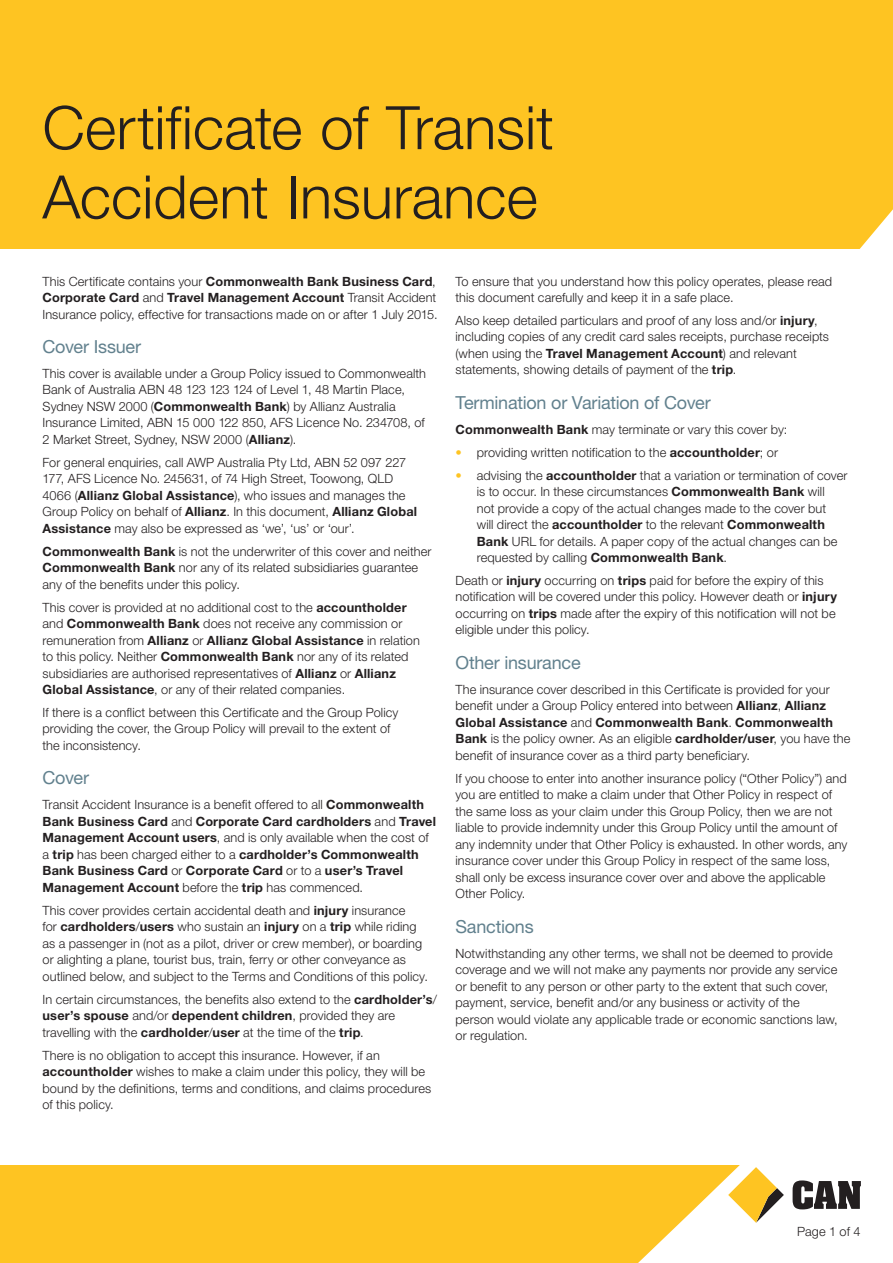
<style>
.page{position:relative;width:893px;height:1263px;background:#fff}
.page>*{position:absolute;margin:0;border:0;box-sizing:border-box;transform-origin:0 0}
.t1{font:300 60px/69.3px "Helvetica Neue LT Std";color:#231f20}
.Section_Heading_Roma{font:18px "Helvetica Neue LT Std";letter-spacing:-.015em;color:#62818e}
.Body_copy{font:300 12.75px/16.5px "Helvetica Neue LT Std";letter-spacing:.005em;color:#231f20}
.Body_copy-2{font:700 12.75px/16.5px "Helvetica Neue LT Std";letter-spacing:.015em;color:#231f20}
.s1{font-weight:700}
.s2{font-weight:300}
.s3{color:#fec422}
</style>
<div class="page">
<div style="left:0;top:0;width:893px;height:249px;background:#fec422"></div>
<svg style="left:859px;top:209px;width:34px;height:40px"></svg>
<div style="left:0;top:1165px;width:770px;height:98px;background:#fec422"></div>
<svg style="left:793px;top:1180px;width:68px;height:29px"></svg>
<svg style="left:638px;top:1165px;width:146px;height:98px"></svg>
<h1 class="t1" style="left:43px;top:92px;width:513px">Certificate of Transit<br>Accident Insurance</h1>
<p class="Body_copy" style="left:43px;top:272px;width:396px">This Certificate contains your <span class="s1">Commonwealth Bank Business Card</span>,<br><span class="s1">Corporate Card</span> and <span class="s1">Travel Management Account</span> Transit Accident<br>Insurance policy, effective for transactions made on or after 1 July 2015.</p>
<p class="Section_Heading_Roma" style="left:43px;top:336px;width:100px">Cover Issuer</p>
<p class="Body_copy" style="left:43px;top:365px;width:385px">This cover is available under a Group Policy issued to Commonwealth Bank of Australia ABN 48 123 123 124 of Level 1, 48 Martin Place, Sydney NSW 2000 (<span class="s1">Commonwealth Bank</span>) by Allianz Australia Insurance Limited, ABN 15 000 122 850, AFS Licence No. 234708, of 2 Market Street, Sydney, NSW 2000 (<span class="s1">Allianz</span>).</p>
<p class="Body_copy" style="left:43px;top:454px;width:376px">For general enquiries, call AWP Australia Pty Ltd, ABN 52 097 227<br>177, AFS Licence No. 245631, of 74 High Street, Toowong, QLD 4066 (<span class="s1">Allianz Global Assistance</span>), who issues and manages the Group Policy on behalf of <span class="s1">Allianz</span>. In this document, <span class="s1">Allianz Global Assistance</span> may also be expressed as ‘we’, ‘us’ or ‘our’.</p>
<p class="Body_copy" style="left:43px;top:543px;width:391px"><span class="s1">Commonwealth Bank</span> is not the underwriter of this cover and neither<br><span class="s1">Commonwealth Bank</span> nor any of its related subsidiaries guarantee any of the benefits under this policy.</p>
<p class="Body_copy" style="left:43px;top:598px;width:379px">This cover is provided at no additional cost to the <span class="s1">accountholder </span>and <span class="s1">Commonwealth Bank</span> does not receive any commission or remuneration from <span class="s1">Allianz</span> or <span class="s1">Allianz Global Assistance</span> in relation to this policy. Neither <span class="s1">Commonwealth Bank</span> nor any of its related subsidiaries are authorised representatives of <span class="s1">Allianz</span> or <span class="s1">Allianz Global Assistance</span>, or any of their related companies.</p>
<p class="Body_copy" style="left:43px;top:704px;width:357px">If there is a conflict between this Certificate and the Group Policy providing the cover, the Group Policy will prevail to the extent of the inconsistency.</p>
<p class="Section_Heading_Roma" style="left:43px;top:767px;width:48px">Cover</p>
<p class="Body_copy-2" style="left:43px;top:796px;width:395px"><span class="s2">Transit Accident Insurance is a benefit offered to all</span> Commonwealth Bank Business Card <span class="s2">and</span> Corporate Card cardholders <span class="s2">and</span> Travel Management Account users<span class="s2">, and is only available when the cost of a</span> trip <span class="s2">has been charged either to a</span> cardholder’s Commonwealth Bank Business Card <span class="s2">or</span> Corporate Card <span class="s2">or to a</span> user’s Travel Management Account <span class="s2">before the</span> trip <span class="s2">has commenced.</span></p>
<p class="Body_copy" style="left:43px;top:902px;width:387px">This cover provides certain accidental death and <span class="s1">injury</span> insurance<br>for <span class="s1">cardholders</span>/<span class="s1">users</span> who sustain an <span class="s1">injury</span> on a <span class="s1">trip</span> while riding as a passenger in (not as a pilot, driver or crew member), or boarding or alighting a plane, tourist bus, train, ferry or other conveyance as outlined below, and subject to the Terms and Conditions of this policy.</p>
<p class="Body_copy" style="left:43px;top:990px;width:396px">In certain circumstances, the benefits also extend to the <span class="s1">cardholder’s</span>/ <span class="s1">user’s spouse</span> and/or <span class="s1">dependent children</span>, provided they are travelling with the <span class="s1">cardholder</span>/<span class="s1">user</span> at the time of the <span class="s1">trip</span>.</p>
<p class="Body_copy" style="left:43px;top:1046px;width:390px">There is no obligation to accept this insurance. However, if an <span class="s1">accountholder</span> wishes to make a claim under this policy, they will be bound by the definitions, terms and conditions, and claims procedures of this policy.</p>
<p class="Body_copy" style="left:455px;top:272px;width:378px">To ensure that you understand how this policy operates, please read this document carefully and keep it in a safe place.</p>
<p class="Body_copy" style="left:455px;top:312px;width:375px">Also keep detailed particulars and proof of any loss and/or <span class="s1">injury</span>, including copies of any credit card sales receipts, purchase receipts (when using the <span class="s1">Travel Management Account</span>) and relevant statements, showing details of payment of the <span class="s1">trip</span>.</p>
<p class="Section_Heading_Roma" style="left:455px;top:392px;width:257px">Termination or Variation of Cover</p>
<p class="Body_copy" style="left:455px;top:421px;width:333px"><span class="s1">Commonwealth Bank</span> may terminate or vary this cover by:</p>
<p class="Body_copy" style="left:455px;top:444px;width:324px"><span class="s3">•</span> providing written notification to the <span class="s1">accountholder</span>; or</p>
<p class="Body_copy" style="left:477px;top:466px;width:372px;text-indent:-21px"><span class="s3">•</span> advising the <span class="s1">accountholder</span> that a variation or termination of cover is to occur. In these circumstances <span class="s1">Commonwealth Bank</span> will<br>not provide a copy of the actual changes made to the cover but<br>will direct the <span class="s1">accountholder</span> to the relevant <span class="s1">Commonwealth Bank</span> URL for details. A paper copy of the actual changes can be requested by calling <span class="s1">Commonwealth Bank</span>.</p>
<p class="Body_copy" style="left:455px;top:572px;width:383px">Death or <span class="s1">injury</span> occurring on <span class="s1">trips</span> paid for before the expiry of this notification will be covered under this policy. However death or <span class="s1">injury </span>occurring on <span class="s1">trips</span> made after the expiry of this notification will not be eligible under this policy.</p>
<p class="Section_Heading_Roma" style="left:455px;top:652px;width:127px">Other insurance</p>
<p class="Body_copy" style="left:455px;top:681px;width:396px">The insurance cover described in this Certificate is provided for your benefit under a Group Policy entered into between <span class="s1">Allianz</span>, <span class="s1">Allianz Global Assistance</span> and <span class="s1">Commonwealth Bank</span>. <span class="s1">Commonwealth Bank</span> is the policy owner. As an eligible <span class="s1">cardholder/user</span>, you have the benefit of insurance cover as a third party beneficiary.</p>
<p class="Body_copy" style="left:455px;top:770px;width:393px">If you choose to enter into another insurance policy (“Other Policy”) and you are entitled to make a claim under that Other Policy in respect of the same loss as your claim under this Group Policy, then we are not liable to provide indemnity under this Group Policy until the amount of any indemnity under that Other Policy is exhausted. In other words, any insurance cover under this Group Policy in respect of the same loss, shall only be excess insurance cover over and above the applicable Other Policy.</p>
<p class="Section_Heading_Roma" style="left:455px;top:915px;width:80px">Sanctions</p>
<p class="Body_copy" style="left:455px;top:944px;width:384px">Notwithstanding any other terms, we shall not be deemed to provide coverage and we will not make any payments nor provide any service or benefit to any person or other party to the extent that such cover, payment, service, benefit and/or any business or activity of the person would violate any applicable trade or economic sanctions law, or regulation.</p>
<p class="Body_copy" style="left:797px;top:1223px;width:65px">Page 1 of 4</p>
</div>
